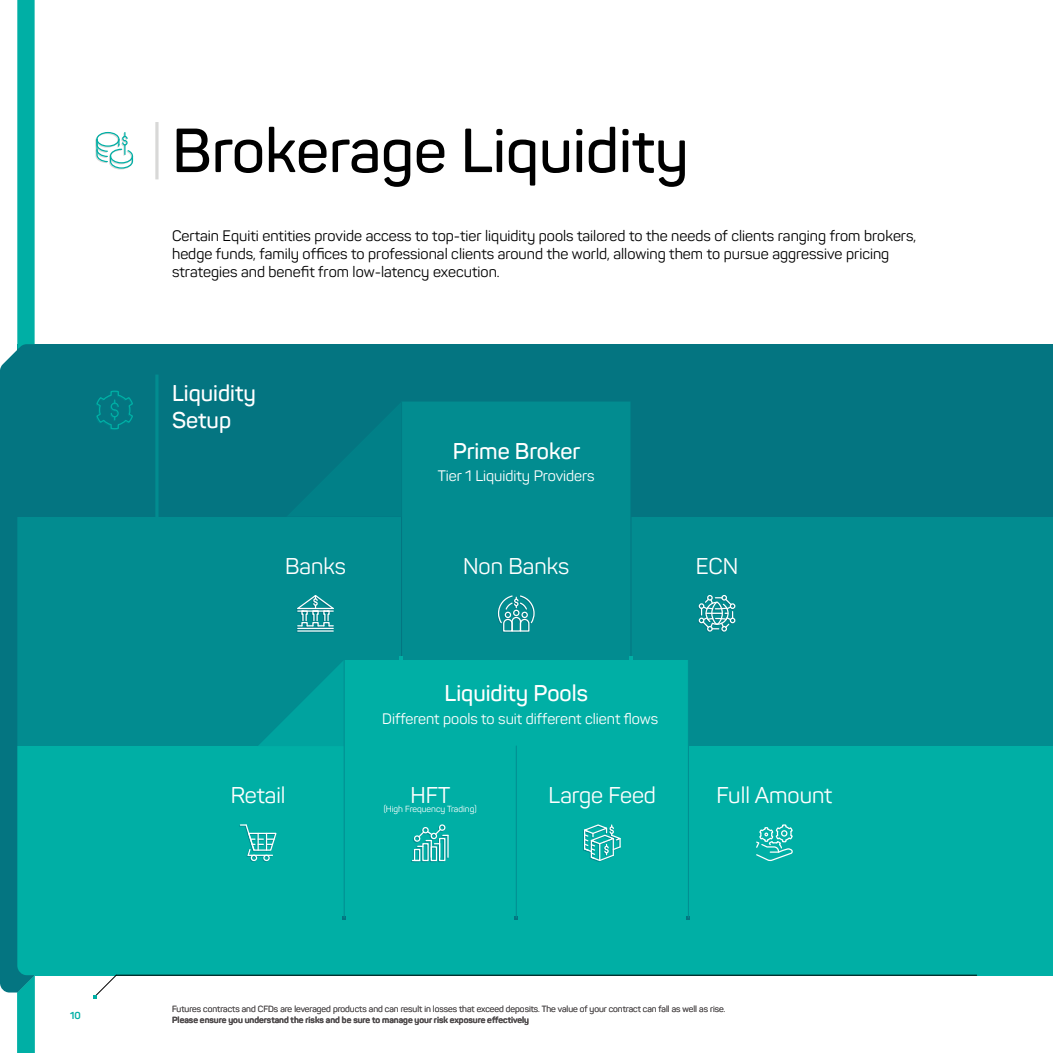
<style>
.page{position:relative;width:1053px;height:1053px;background:#fff}
.page>*{position:absolute;margin:0;border:0;box-sizing:border-box;transform-origin:0 0}
.t1{font:600 61.25px "Panton";color:#000}
.t2{font:22.5px "Panton";color:#fff}
.t3{font:600 22.5px/27px "Panton";color:#fff}
.t4{font:15px/18px "Panton";color:#000}
.t5{font:15px "Panton";color:#fff}
.t6{font:700 10px "Panton";color:#00afa5}
.t7{font:8.75px "Panton";color:#504c4d}
.t8{font:700 8.75px "Panton";color:#504c4d}
.t9{font:8.75px "Panton";color:#fff}
</style>
<div class="page">
<div style="left:17px;top:344px;width:1035px;height:573px;background:#028c90"></div>
<div style="left:17px;top:746px;width:1035px;height:229px;background:#00afa5"></div>
<div style="left:17px;top:344px;width:1035px;height:172px;background:#047581"></div>
<hr style="left:116px;top:974px;width:860px;height:1px;background:#000">
<svg style="left:93px;top:974px;width:24px;height:24px"></svg>
<svg style="left:258px;top:661px;width:86px;height:85px"></svg>
<hr style="left:155px;top:122px;width:3px;height:57px;background:#d8d8d7">
<svg style="left:0;top:0;width:35px;height:1052px"></svg>
<svg style="left:95px;top:132px;width:39px;height:38px"></svg>
<svg style="left:698px;top:595px;width:37px;height:37px"></svg>
<hr style="left:630px;top:401px;width:1px;height:257px;background:#047581">
<hr style="left:401px;top:401px;width:1px;height:257px;background:#047581">
<svg style="left:411px;top:824px;width:37px;height:38px"></svg>
<div style="left:344px;top:659px;width:344px;height:88px;background:#00afa5"></div>
<hr style="left:688px;top:659px;width:1px;height:258px;background:#028c90">
<hr style="left:516px;top:746px;width:1px;height:171px;background:#028c90">
<hr style="left:344px;top:659px;width:1px;height:258px;background:#028c90">
<svg style="left:756px;top:824px;width:37px;height:38px"></svg>
<hr style="left:155px;top:374px;width:3px;height:158px;background:#028c90">
<svg style="left:96px;top:390px;width:37px;height:40px"></svg>
<svg style="left:288px;top:402px;width:343px;height:114px"></svg>
<svg style="left:583px;top:824px;width:38px;height:38px"></svg>
<svg style="left:239px;top:824px;width:38px;height:37px"></svg>
<svg style="left:497px;top:595px;width:38px;height:38px"></svg>
<hr style="left:297px;top:631px;width:35px;height:1px;background:#047581">
<hr style="left:297px;top:628px;width:35px;height:2px;background:#047581">
<svg style="left:296px;top:595px;width:38px;height:32px"></svg>
<hr style="left:298px;top:608px;width:35px;height:1px;background:#fff">
<hr style="left:298px;top:630px;width:35px;height:1px;background:#fff">
<hr style="left:298px;top:627px;width:35px;height:2px;background:#fff">
<p class="t6" style="left:70px;top:1009px;width:12px">10</p>
<h1 class="t1" style="left:172px;top:113px;width:518px">Brokerage Liquidity</h1>
<p class="t4" style="left:172px;top:226px;width:745px">Certain Equiti entities provide access to top-tier liquidity pools tailored to the needs of clients ranging from brokers, hedge funds, family offices to professional clients around the world, allowing them to pursue aggressive pricing strategies and benefit from low-latency execution.</p>
<h2 class="t3" style="left:172px;top:379px;width:85px">Liquidity<br>Setup</h2>
<h2 class="t2" style="left:285px;top:552px;width:62px">Banks</h2>
<h2 class="t3" style="left:452px;top:437px;width:129px">Prime Broker</h2>
<p class="t5" style="left:438px;top:467px;width:158px">Tier 1 Liquidity Providers</p>
<h2 class="t2" style="left:463px;top:552px;width:108px">Non Banks</h2>
<h2 class="t2" style="left:695px;top:552px;width:44px">ECN</h2>
<h2 class="t3" style="left:444px;top:679px;width:145px">Liquidity Pools</h2>
<p class="t5" style="left:382px;top:709px;width:277px">Different pools to suit different client flows</p>
<h2 class="t2" style="left:231px;top:781px;width:56px">Retail</h2>
<h2 class="t2" style="left:410px;top:781px;width:42px">HFT</h2>
<p class="t9" style="left:383px;top:803px;width:94px">(High Frequency Trading)</p>
<h2 class="t2" style="left:548px;top:781px;width:109px">Large Feed</h2>
<h2 class="t2" style="left:716px;top:781px;width:117px">Full Amount</h2>
<p class="t7" style="left:172px;top:1003px;width:555px">Futures contracts and CFDs are leveraged products and can result in losses that exceed deposits. The value of your contract can fall as well as rise.</p>
<p class="t8" style="left:172px;top:1013px;width:358px">Please ensure you understand the risks and be sure to manage your risk exposure effectively</p>
</div>
